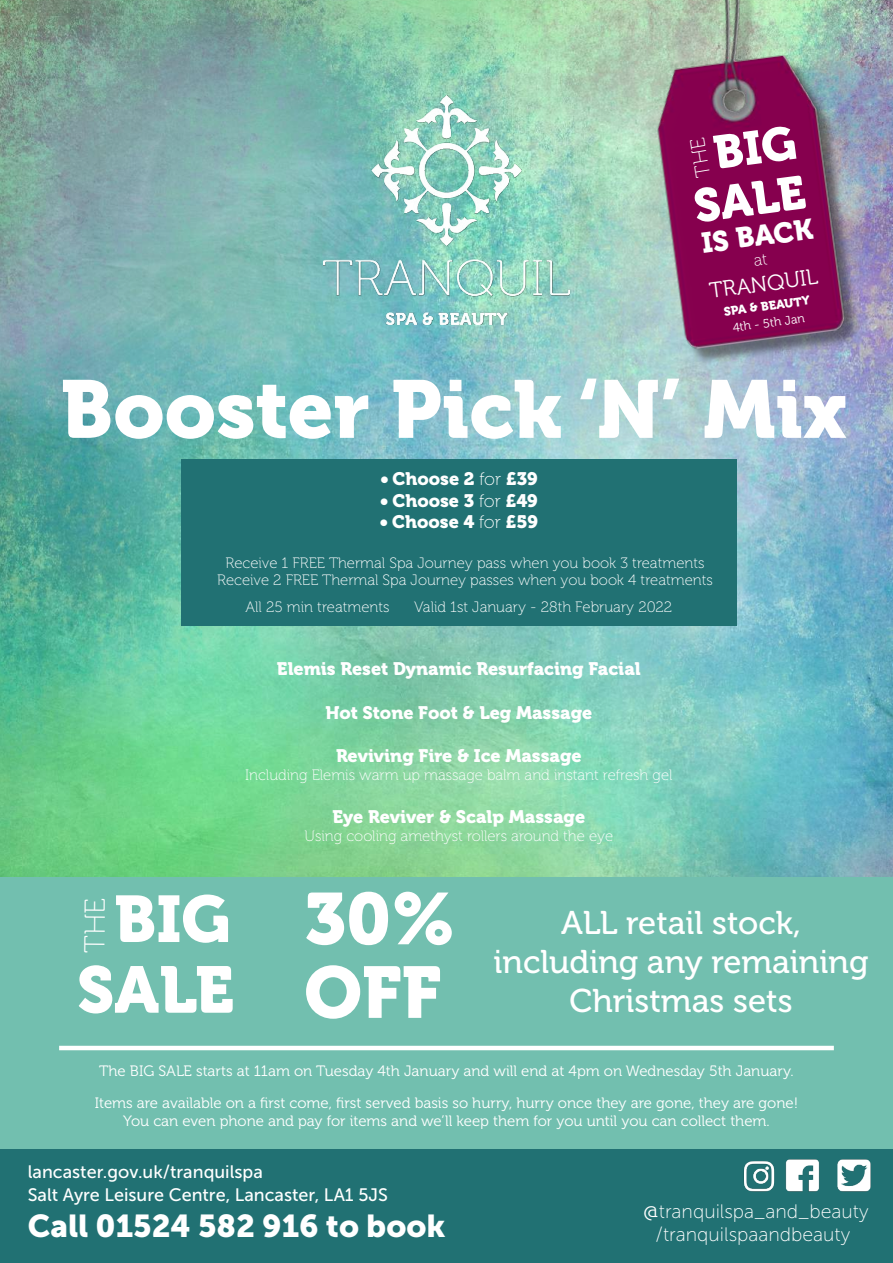
<style>
.page{position:relative;width:893px;height:1263px;background:#fff}
.page>*{position:absolute;margin:0;border:0;box-sizing:border-box;transform-origin:0 0}
.t1{font:81.15px "Museo 900";color:#fff}
.t2{font:72.3px/73.7px "Museo 900";color:#fff}
.t3{font:65.25px/70.7px "Museo 900";color:#fff;text-align:center}
.t4{font:46.65px/50.6px "Museo 900";color:#fff;text-align:center}
.t5{font:32.7px/39.3px "Museo 500";color:#fff;text-align:center}
.t6{font:31.5px "Museo Sans 900";color:#fff}
.t7{font:28.5px "Museo 900";color:#fff}
.t8{font:21.9px "Museo 300";color:#fff}
.t9{font:19.5px/23.4px "Museo Sans 100";color:#fff;text-align:center}
.t10{font:18px "Museo 900";color:#fff}
.t11{font:18px/23.1px "Museo Sans 500";color:#fff}
.t12{font:15px/17.1px "Museo 100";color:#fff;text-align:center}
.t13{font:15px/32px "Museo 300";color:#fff;text-align:center}
.t14{font:12.3px "Museo 900";color:#fff}
.t15{font:12.3px "Museo 300";color:#fff}
.s1{font-family:"Museo 100"}
.s2{font-family:"Museo Sans 300"}
</style>
<div class="page">
<img style="left:0;top:0;width:893px;height:877px">
<div style="left:0;top:877px;width:893px;height:273px;background:#72bfaf"></div>
<img style="left:323px;top:96px;width:247px;height:229px">
<div style="left:0;top:1150px;width:893px;height:113px;background:#217173"></div>
<img style="left:743px;top:1159px;width:128px;height:33px">
<div style="left:660px;top:0;width:201px;height:365px;background:#231f20;opacity:.51"></div>
<img style="left:636px;top:0;width:214px;height:351px">
<hr style="left:59px;top:1046px;width:775px;height:4px;background:#fff">
<div style="left:181px;top:459px;width:556px;height:167px;background:#217173"></div>
<svg style="left:690px;top:138px;width:20px;height:40px"></svg>
<svg style="left:754px;top:254px;width:13px;height:12px"></svg>
<h3 class="t4" style="left:685px;top:131px;width:114px;rotate:-7deg">BIG<br>SALE</h3>
<h3 class="t7" style="left:700px;top:227px;width:113px;rotate:-7deg">IS BACK</h3>
<h3 class="t8" style="left:708px;top:279px;width:111px;rotate:-7deg">TRANQUIL</h3>
<p class="t14" style="left:723px;top:304px;width:88px;rotate:-7deg">SPA &amp; BEAUTY</p>
<p class="t15" style="left:732px;top:320px;width:74px;rotate:-7deg">4th - 5th Jan</p>
<h1 class="t1" style="left:61px;top:363px;width:788px">Booster Pick ‘N’ Mix</h1>
<p class="t10" style="left:380px;top:469px;width:159px">• Choose 2 <span class="s1">for</span> £39</p>
<p class="t10" style="left:380px;top:490px;width:159px">• Choose 3 <span class="s1">for</span> £49</p>
<p class="t10" style="left:380px;top:512px;width:160px">• Choose 4 <span class="s1">for</span> £59</p>
<p class="t12" style="left:217px;top:555px;width:497px">Receive 1 FREE Thermal Spa Journey pass when you book 3 treatments<br>Receive 2 FREE Thermal Spa Journey passes when you book 4 treatments</p>
<p class="t12" style="left:246px;top:599px;width:146px">All 25 min treatments</p>
<p class="t12" style="left:414px;top:599px;width:260px">Valid 1st January - 28th February 2022</p>
<p class="t10" style="left:277px;top:659px;width:365px">Elemis Reset Dynamic Resurfacing Facial</p>
<p class="t10" style="left:325px;top:702px;width:269px">Hot Stone Foot &amp; Leg Massage</p>
<p class="t10" style="left:336px;top:745px;width:247px">Reviving Fire &amp; Ice Massage</p>
<p class="t12" style="left:245px;top:766px;width:429px">Including Elemis warm up massage balm and instant refresh gel</p>
<p class="t10" style="left:333px;top:806px;width:254px">Eye Reviver &amp; Scalp Massage</p>
<p class="t12" style="left:304px;top:828px;width:310px">Using cooling amethyst rollers around the eye</p>
<h3 class="t3" style="left:77px;top:884px;width:159px">BIG<br>SALE</h3>
<h2 class="t2" style="left:304px;top:883px;width:153px">30%<br>OFF</h2>
<h3 class="t5" style="left:493px;top:903px;width:376px">ALL retail stock, including any remaining<br>Christmas sets</h3>
<p class="t13" style="left:95px;top:1055px;width:705px">The BIG SALE starts at 11am on Tuesday 4th January and will end at 4pm on Wednesday 5th January.<br>Items are available on a first come, first served basis so hurry, hurry once they are gone, they are gone!</p>
<p class="t13" style="left:123px;top:1105px;width:648px">You can even phone and pay for items and we’ll keep them for you until you can collect them.</p>
<p class="t11" style="left:28px;top:1160px;width:362px">lancaster.gov.uk/tranquilspa<br>Salt Ayre Leisure Centre, Lancaster, LA1 5JS</p>
<h3 class="t6" style="left:28px;top:1208px;width:419px">Call 01524 582 916 to book</h3>
<h3 class="t9" style="left:643px;top:1200px;width:227px"><span class="s2">@</span>tranquilspa_and_beauty /tranquilspaandbeauty</h3>
</div>
